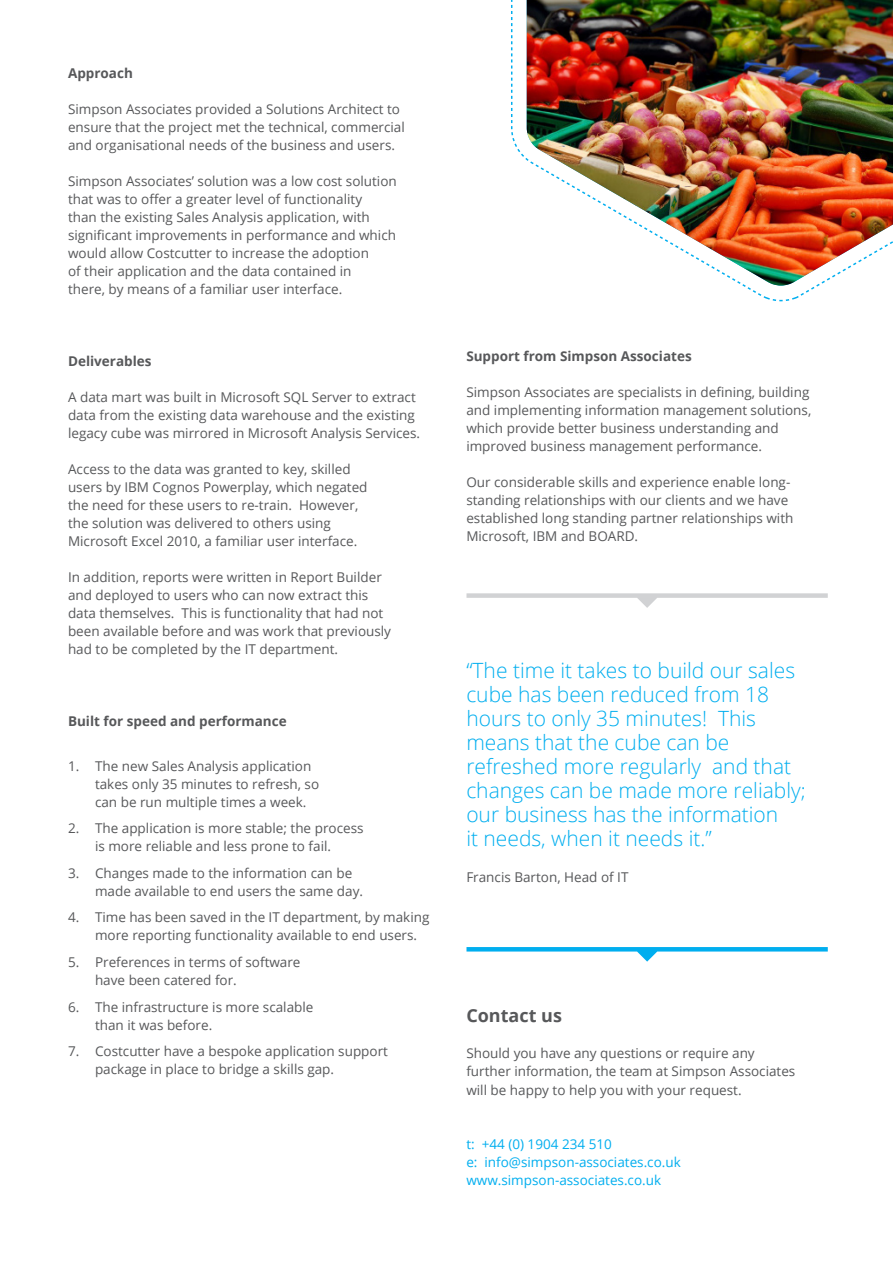
<style>
.page{position:relative;width:893px;height:1263px;background:#fff}
.page>*{position:absolute;margin:0;border:0;box-sizing:border-box;transform-origin:0 0}
.Quote_Blue{font:300 21px/24px "Open Sans";color:#00aeef}
.Contact_Header{font:700 18px "Open Sans";color:#57585a}
.Body_Grey{font:13.5px/18px "Open Sans";color:#57585a}
.Body_Blue{font:13.5px "Open Sans";color:#00aeef}
.Header_Grey{font:700 13.5px "Open Sans";color:#57585a}
.Quote_Person_Positio{font:13.5px "Open Sans";color:#57585a}
</style>
<div class="page">
<svg style="left:466px;top:593px;width:362px;height:15px"></svg>
<svg style="left:466px;top:947px;width:362px;height:15px"></svg>
<img style="left:511px;top:0;width:382px;height:302px">
<p class="Header_Grey" style="left:68px;top:64px;width:66px">Approach</p>
<p class="Body_Grey" style="left:68px;top:100px;width:338px">Simpson Associates provided a Solutions Architect to ensure that the project met the technical, commercial and organisational needs of the business and users.</p>
<p class="Body_Grey" style="left:68px;top:172px;width:330px">Simpson Associates’ solution was a low cost solution that was to offer a greater level of functionality<br>than the existing Sales Analysis application, with significant improvements in performance and which would allow Costcutter to increase the adoption<br>of their application and the data contained in<br>there, by means of a familiar user interface.</p>
<p class="Header_Grey" style="left:68px;top:352px;width:85px">Deliverables</p>
<p class="Body_Grey" style="left:68px;top:388px;width:354px">A data mart was built in Microsoft SQL Server to extract data from the existing data warehouse and the existing legacy cube was mirrored in Microsoft Analysis Services.</p>
<p class="Body_Grey" style="left:68px;top:460px;width:301px">Access to the data was granted to key, skilled users by IBM Cognos Powerplay, which negated the need for these users to re-train. However, the solution was delivered to others using Microsoft Excel 2010, a familiar user interface.</p>
<p class="Body_Grey" style="left:68px;top:568px;width:325px">In addition, reports were written in Report Builder and deployed to users who can now extract this data themselves. This is functionality that had not been available before and was work that previously had to be completed by the IT department.</p>
<p class="Header_Grey" style="left:68px;top:712px;width:220px">Built for speed and performance</p>
<p class="Body_Grey" style="left:95px;top:757px;width:226px;text-indent:-27px">1. The new Sales Analysis application takes only 35 minutes to refresh, so can be run multiple times a week.</p>
<p class="Body_Grey" style="left:68px;top:819px;width:297px;text-align:center">2. The application is more stable; the process is more reliable and less prone to fail.</p>
<p class="Body_Grey" style="left:95px;top:864px;width:270px;text-indent:-27px">3. Changes made to the information can be made available to end users the same day.</p>
<p class="Body_Grey" style="left:95px;top:908px;width:336px;text-indent:-27px">4. Time has been saved in the IT department, by making more reporting functionality available to end users.</p>
<p class="Body_Grey" style="left:95px;top:953px;width:207px;text-indent:-27px">5. Preferences in terms of software have been catered for.</p>
<p class="Body_Grey" style="left:95px;top:997px;width:220px;text-indent:-27px">6. The infrastructure is more scalable than it was before.</p>
<p class="Body_Grey" style="left:95px;top:1042px;width:294px;text-indent:-27px">7. Costcutter have a bespoke application support package in place to bridge a skills gap.</p>
<p class="Header_Grey" style="left:466px;top:346px;width:227px">Support from Simpson Associates</p>
<p class="Body_Grey" style="left:466px;top:382px;width:346px">Simpson Associates are specialists in defining, building and implementing information management solutions, which provide better business understanding and improved business management performance.</p>
<p class="Body_Grey" style="left:466px;top:472px;width:329px">Our considerable skills and experience enable long&shy;standing relationships with our clients and we have established long standing partner relationships with</p>
<p class="Body_Grey" style="left:466px;top:526px;width:173px">Microsoft, IBM and BOARD.</p>
<p class="Quote_Blue" style="left:466px;top:658px;width:341px">“The time it takes to build our sales cube has been reduced from 18 hours to only 35 minutes! This means that the cube can be refreshed more regularly and that changes can be made more reliably; our business has the information<br>it needs, when it needs it.”</p>
<p class="Quote_Person_Positio" style="left:466px;top:868px;width:164px">Francis Barton, Head of IT</p>
<p class="Contact_Header" style="left:466px;top:1003px;width:97px">Contact us</p>
<p class="Body_Grey" style="left:466px;top:1044px;width:331px">Should you have any questions or require any further information, the team at Simpson Associates will be happy to help you with your request.</p>
<p class="Body_Blue" style="left:466px;top:1134px;width:147px">t: +44 (0) 1904 234 510</p>
<p class="Body_Blue" style="left:466px;top:1152px;width:216px">e: info@simpson-associates.co.uk</p>
<p class="Body_Blue" style="left:466px;top:1170px;width:196px">www.simpson-associates.co.uk</p>
</div>
